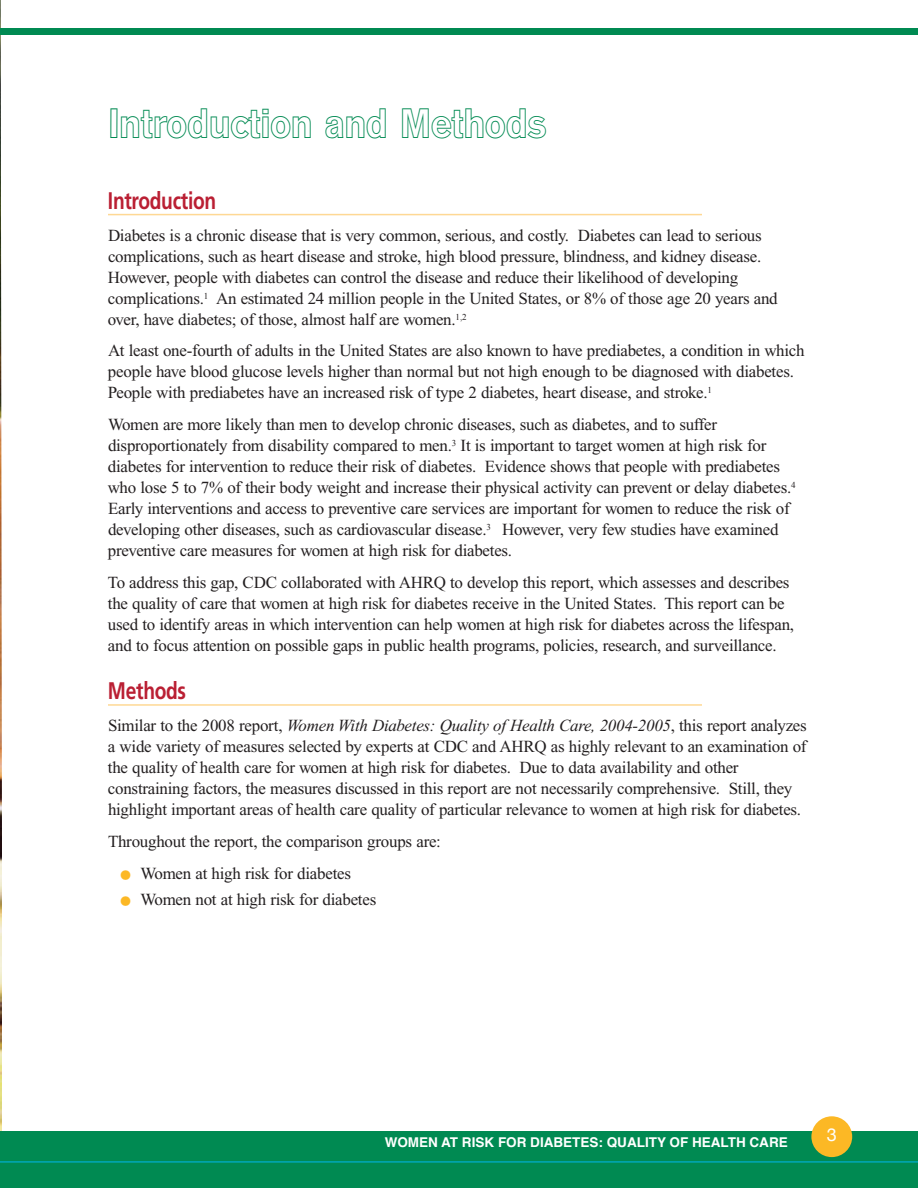
<style>
.page{position:relative;width:918px;height:1188px;background:#fff}
.page>*{position:absolute;margin:0;border:0;box-sizing:border-box;transform-origin:0 0}
.t1{font:42px "AG Old Face Bold Outline";letter-spacing:-.015em;color:#008a52;scale:.9 1}
.t2{font:700 24px "Frutiger";letter-spacing:-.015em;color:#ba1f33;scale:.8 1}
.t3{font:18px "Helvetica Neue";color:#fff}
.t4{font:16.95px/21px "Times New Roman";letter-spacing:-.015em;color:#231f20}
.t5{font:700 13.5px "Helvetica";color:#fff}
.s1{font-style:italic}
.s2{font-size:39px;color:#fcb825}
</style>
<div class="page">
<img style="left:0;top:0;width:2px;height:1131px">
<hr style="left:108px;top:214px;width:594px;height:1px;background:#fed894">
<hr style="left:108px;top:704px;width:594px;height:2px;background:#fed894">
<div style="left:0;top:29px;width:918px;height:6px;background:#008a52"></div>
<div style="left:0;top:1131px;width:918px;height:57px;background:#008a52"></div>
<hr style="left:0;top:1161px;width:918px;height:2px;background:#00a8b9">
<div style="left:811px;top:1116px;width:41px;height:41px;background:#fcb825;border-radius:50%"></div>
<h1 class="t1" style="left:108px;top:108px;width:489px">Introduction and Methods</h1>
<h2 class="t2" style="left:108px;top:191px;width:137px">Introduction</h2>
<p class="t4" style="left:108px;top:226px;width:671px">Diabetes is a chronic disease that is very common, serious, and costly. Diabetes can lead to serious complications, such as heart disease and stroke, high blood pressure, blindness, and kidney disease.<br>However, people with diabetes can control the disease and reduce their likelihood of developing complications.<sup>1</sup> An estimated 24 million people in the United States, or 8% of those age 20 years and over, have diabetes; of those, almost half are women.<sup>1,2</sup></p>
<p class="t4" style="left:108px;top:342px;width:698px">At least one-fourth of adults in the United States are also known to have prediabetes, a condition in which people have blood glucose levels higher than normal but not high enough to be diagnosed with diabetes.<br>People with prediabetes have an increased risk of type 2 diabetes, heart disease, and stroke.<sup>1</sup></p>
<p class="t4" style="left:108px;top:416px;width:689px">Women are more likely than men to develop chronic diseases, such as diabetes, and to suffer disproportionately from disability compared to men.<sup>3</sup> It is important to target women at high risk for diabetes for intervention to reduce their risk of diabetes. Evidence shows that people with prediabetes who lose 5 to 7% of their body weight and increase their physical activity can prevent or delay diabetes.<sup>4<br></sup>Early interventions and access to preventive care services are important for women to reduce the risk of developing other diseases, such as cardiovascular disease.<sup>3</sup> However, very few studies have examined preventive care measures for women at high risk for diabetes.</p>
<p class="t4" style="left:108px;top:573px;width:688px">To address this gap, CDC collaborated with AHRQ to develop this report, which assesses and describes the quality of care that women at high risk for diabetes receive in the United States. This report can be used to identify areas in which intervention can help women at high risk for diabetes across the lifespan, and to focus attention on possible gaps in public health programs, policies, research, and surveillance.</p>
<h2 class="t2" style="left:108px;top:681px;width:99px">Methods</h2>
<p class="t4" style="left:108px;top:716px;width:700px">Similar to the 2008 report, <span class="s1">Women With Diabetes: Quality of Health Care, 2004-2005</span>, this report analyzes a wide variety of measures selected by experts at CDC and AHRQ as highly relevant to an examination of the quality of health care for women at high risk for diabetes. Due to data availability and other constraining factors, the measures discussed in this report are not necessarily comprehensive. Still, they highlight important areas of health care quality of particular relevance to women at high risk for diabetes.</p>
<p class="t4" style="left:108px;top:832px;width:335px">Throughout the report, the comparison groups are:</p>
<p class="t4" style="left:119px;top:864px;width:234px"><span class="s2">•</span> Women at high risk for diabetes</p>
<p class="t4" style="left:119px;top:890px;width:259px"><span class="s2">•</span> Women not at high risk for diabetes</p>
<p class="t5" style="left:385px;top:1136px;width:405px">WOMEN AT RISK FOR DIABETES: QUALITY OF HEALTH CARE</p>
<p class="t3" style="left:827px;top:1124px;width:12px">3</p>
</div>
